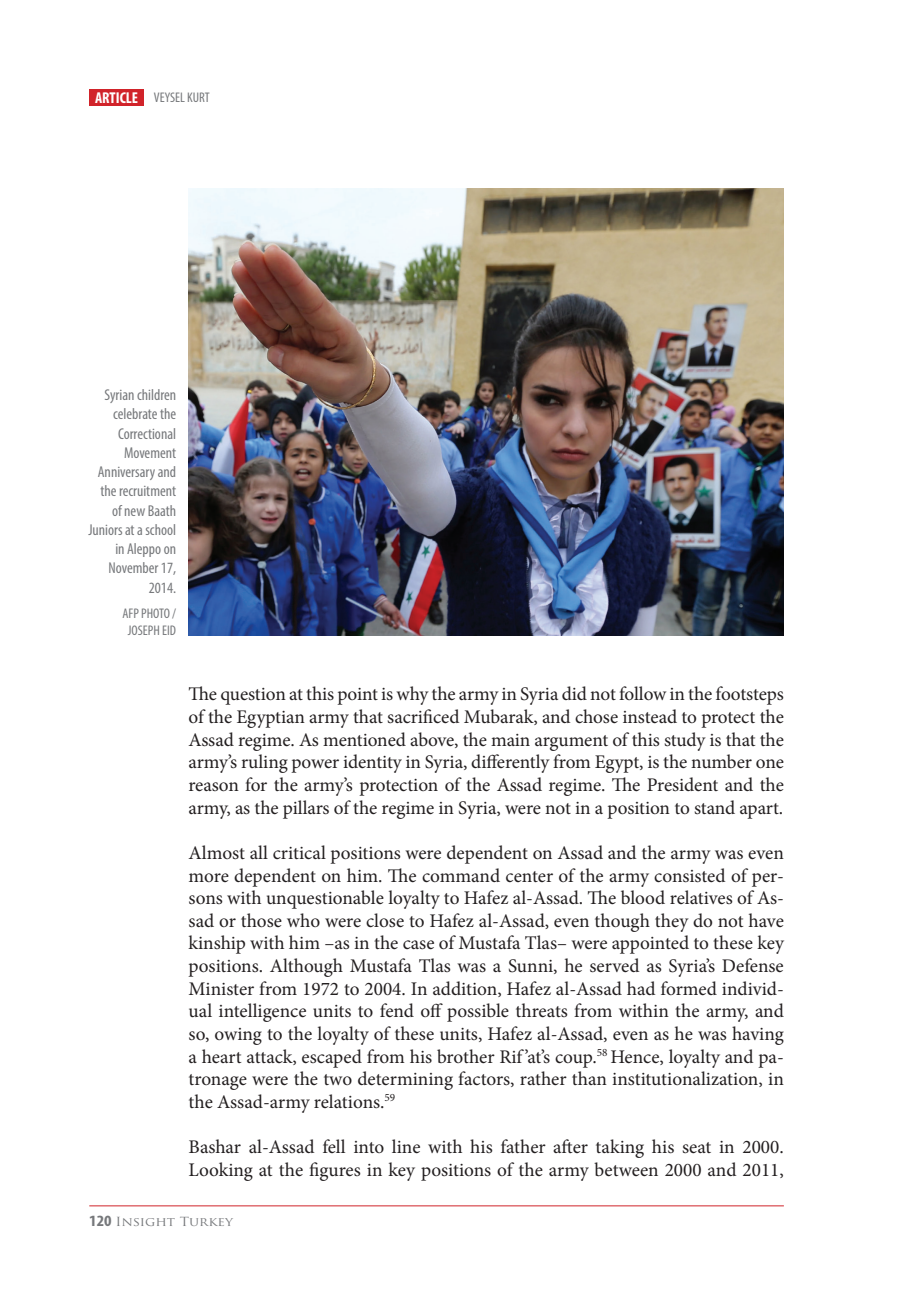
<style>
.page{position:relative;width:898px;height:1290px;background:#fff}
.page>*{position:absolute;margin:0;border:0;box-sizing:border-box;transform-origin:0 0}
.t1{font:19.25px/22.6px "Minion Pro";color:#231f20;text-align:justify}
.t2{font:condensed 15.75px/19.2px "Myriad Pro";color:#76787b;text-align:right}
.t3{font:condensed 14px/17.5px "Myriad Pro";color:#76787b;text-align:center}
.t4{font:12.25px "Trajan Pro";color:#76787b;scale:1.11 1}
.s1{font-weight:700;font-size:15.75px;color:#fff}
.s2{font-family:"Myriad Pro";font-weight:700;font-stretch:condensed;font-size:15.75px}
</style>
<div class="page">
<hr style="left:89px;top:1205px;width:695px;height:1px;background:#d1232a">
<div style="left:89px;top:89px;width:55px;height:17px;background:#d1232a"></div>
<img style="left:189px;top:189px;width:595px;height:446px">
<p class="t3" style="left:95px;top:89px;width:116px"><span class="s1">ARTICLE</span> VEYSEL KURT</p>
<p class="t2" style="left:88px;top:385px;width:89px">Syrian children celebrate the<br>Correctional<br>Movement<br>Anniversary and the recruitment of new Baath<br>Juniors at a school in Aleppo on<br>November 17,<br>2014.</p>
<p class="t3" style="left:123px;top:604px;width:55px">AFP PHOTO /<br>JOSEPH EID</p>
<p class="t1" style="left:189px;top:683px;width:597px">The question at this point is why the army in Syria did not follow in the footsteps of the Egyptian army that sacrificed Mubarak, and chose instead to protect the Assad regime. As mentioned above, the main argument of this study is that the army’s ruling power identity in Syria, differently from Egypt, is the number one reason for the army’s protection of the Assad regime. The President and the army, as the pillars of the regime in Syria, were not in a position to stand apart.</p>
<p class="t1" style="left:189px;top:841px;width:597px">Almost all critical positions were dependent on Assad and the army was even more dependent on him. The command center of the army consisted of per&shy;sons with unquestionable loyalty to Hafez al-Assad. The blood relatives of As&shy;sad or those who were close to Hafez al-Assad, even though they do not have kinship with him –as in the case of Mustafa Tlas– were appointed to these key positions. Although Mustafa Tlas was a Sunni, he served as Syria’s Defense Minister from 1972 to 2004. In addition, Hafez al-Assad had formed individ&shy;ual intelligence units to fend off possible threats from within the army, and so, owing to the loyalty of these units, Hafez al-Assad, even as he was having a heart attack, escaped from his brother Rif ’at’s coup.<sup>58</sup> Hence, loyalty and pa&shy;tronage were the two determining factors, rather than institutionalization, in the Assad-army relations.<sup>59</sup></p>
<p class="t1" style="left:189px;top:1136px;width:597px">Bashar al-Assad fell into line with his father after taking his seat in 2000.<br>Looking at the figures in key positions of the army between 2000 and 2011,</p>
<p class="t4" style="left:89px;top:1213px;width:131px"><span class="s2">120</span> Insight Turkey</p>
</div>
